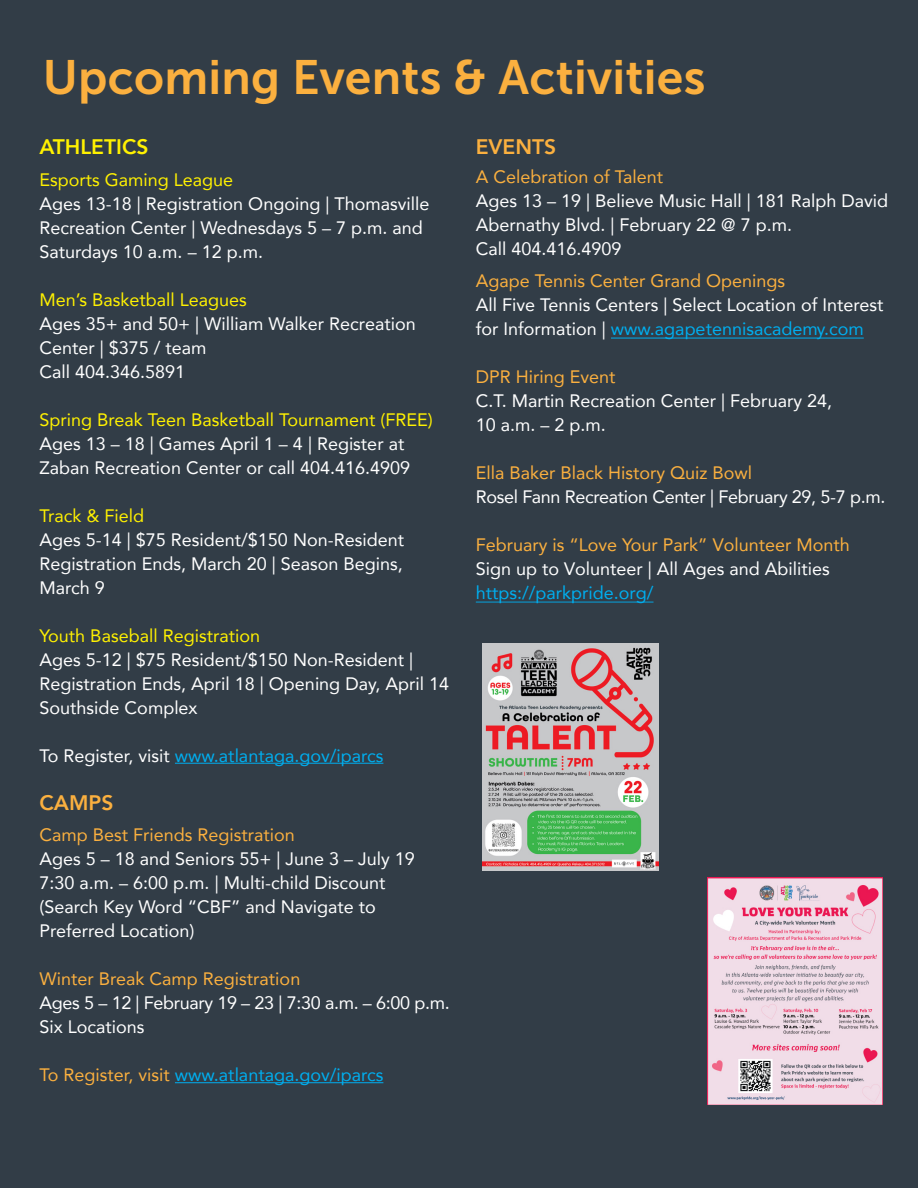
<style>
.page{position:relative;width:918px;height:1188px;background:#323d47}
.page>*{position:absolute;margin:0;border:0;box-sizing:border-box;transform-origin:0 0}
.t1{font:48px "Museo Sans 700";letter-spacing:.005em;color:#fbb03f}
.t2{font:800 21px "Avenir";color:#fbb03f}
.t3{font:800 21px "Avenir";color:#fff101}
.t4{font:18px/24px "Avenir";color:#fff}
.t5{font:18px/24px "Avenir";color:#fbb03f}
.t6{font:18px/24px "Avenir";letter-spacing:-.02em;color:#fff}
.t7{font:18px "Avenir";color:#fff101}
.t8{font:18px "Avenir";color:#00aeef}
.s1{color:#fbb03f}
.s2{color:#00aeef}
.s3{color:#fff}
</style>
<div class="page">
<hr style="left:175px;top:763px;width:208px;height:1px;background:#00aeef">
<hr style="left:175px;top:1082px;width:208px;height:1px;background:#00aeef">
<img style="left:482px;top:643px;width:176px;height:228px">
<img style="left:707px;top:878px;width:176px;height:227px">
<hr style="left:611px;top:338px;width:253px;height:1px;background:#00aeef">
<hr style="left:476px;top:602px;width:178px;height:1px;background:#00aeef">
<p class="t1" style="left:43px;top:50px;width:664px">Upcoming Events &amp; Activities</p>
<p class="t2" style="left:476px;top:131px;width:82px">EVENTS</p>
<p class="t4" style="left:476px;top:165px;width:414px"><span class="s1">A Celebration of Talent<br></span>Ages 13 – 19 | Believe Music Hall | 181 Ralph David<br>Abernathy Blvd. | February 22 @ 7 p.m.<br>Call 404.416.4909</p>
<p class="t4" style="left:476px;top:268px;width:409px"><span class="s1">Agape Tennis Center Grand Openings<br></span>All Five Tennis Centers | Select Location of Interest for Information | <span class="s2">www.agapetennisacademy.com</span></p>
<p class="t4" style="left:476px;top:364px;width:358px"><span class="s1">DPR Hiring Event<br></span>C.T. Martin Recreation Center | February 24,<br>10 a.m. – 2 p.m.</p>
<p class="t6" style="left:476px;top:460px;width:411px"><span class="s1">Ella Baker Black History Quiz Bowl<br></span>Rosel Fann Recreation Center | February 29, 5-7 p.m.</p>
<p class="t5" style="left:476px;top:532px;width:375px">February is “Love Your Park” Volunteer Month<br><span class="s3">Sign up to Volunteer | All Ages and Abilities </span><span class="s2">https://parkpride.org/</span></p>
<p class="t3" style="left:40px;top:131px;width:110px">ATHLETICS</p>
<p class="t7" style="left:40px;top:165px;width:195px">Esports Gaming League</p>
<p class="t4" style="left:40px;top:191px;width:391px">Ages 13-18 | Registration Ongoing | Thomasville<br>Recreation Center | Wednesdays 5 – 7 p.m. and<br>Saturdays 10 a.m. – 12 p.m.</p>
<p class="t7" style="left:40px;top:285px;width:209px">Men’s Basketball Leagues</p>
<p class="t4" style="left:40px;top:311px;width:378px">Ages 35+ and 50+ | William Walker Recreation<br>Center | $375 / team</p>
<p class="t4" style="left:40px;top:359px;width:147px">Call 404.346.5891</p>
<p class="t7" style="left:40px;top:405px;width:395px">Spring Break Teen Basketball Tournament (FREE)</p>
<p class="t4" style="left:40px;top:431px;width:372px">Ages 13 – 18 | Games April 1 – 4 | Register at<br>Zaban Recreation Center or call 404.416.4909</p>
<p class="t7" style="left:40px;top:501px;width:106px">Track &amp; Field</p>
<p class="t4" style="left:40px;top:527px;width:366px;text-align:justify">Ages 5-14 | $75 Resident/$150 Non-Resident Registration Ends, March 20 | Season Begins, March 9</p>
<p class="t7" style="left:40px;top:621px;width:222px">Youth Baseball Registration</p>
<p class="t4" style="left:40px;top:647px;width:411px">Ages 5-12 | $75 Resident/$150 Non-Resident |<br>Registration Ends, April 18 | Opening Day, April 14<br>Southside Complex</p>
<p class="t8" style="left:40px;top:741px;width:345px"><span class="s3">To Register, visit</span> www.atlantaga.gov/iparcs</p>
<p class="t2" style="left:40px;top:786px;width:75px">CAMPS</p>
<p class="t5" style="left:40px;top:823px;width:257px">Camp Best Friends Registration</p>
<p class="t4" style="left:40px;top:847px;width:377px">Ages 5 – 18 and Seniors 55+ | June 3 – July 19<br>7:30 a.m. – 6:00 p.m. | Multi-child Discount (Search Key Word “CBF” and Navigate to Preferred Location)</p>
<p class="t5" style="left:40px;top:967px;width:262px">Winter Break Camp Registration</p>
<p class="t6" style="left:40px;top:991px;width:412px">Ages 5 – 12 | February 19 – 23 | 7:30 a.m. – 6:00 p.m.<br>Six Locations</p>
<p class="t8" style="left:40px;top:1061px;width:345px"><span class="s1">To Register, visit</span> www.atlantaga.gov/iparcs</p>
</div>
